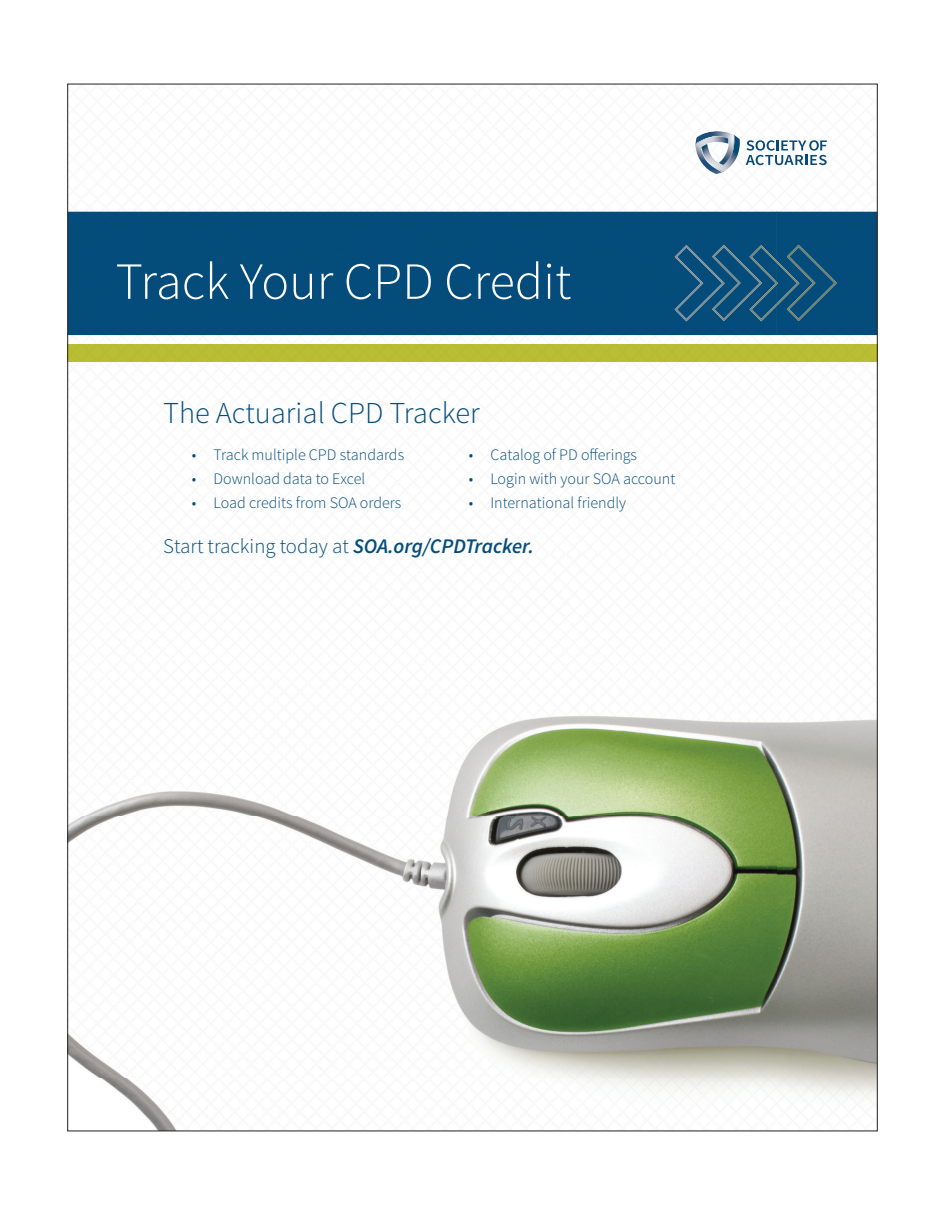
<style>
.page{position:relative;width:945px;height:1215px;background:#fff}
.page>*{position:absolute;margin:0;border:0;box-sizing:border-box;transform-origin:0 0}
.t1{font:300 52.2px "Source Sans Pro";color:#fff}
.t2{font:300 30.45px "Source Sans Pro";color:#044c7b}
.t3{font:300 20.85px "Source Sans Pro";color:#044c7b}
.t4{font:300 16.05px "Source Sans Pro";color:#044c7b}
.s1{font-weight:600;font-style:italic}
</style>
<div class="page">
<img style="left:70px;top:86px;width:806px;height:1043px">
<div style="left:70px;top:344px;width:806px;height:17px;background:#b8bd33"></div>
<img style="left:675px;top:245px;width:37px;height:76px">
<img style="left:712px;top:245px;width:37px;height:76px">
<img style="left:749px;top:245px;width:38px;height:76px">
<img style="left:787px;top:245px;width:50px;height:76px">
<svg style="left:746px;top:140px;width:81px;height:25px"></svg>
<img style="left:695px;top:131px;width:39px;height:4px">
<img style="left:695px;top:172px;width:33px;height:2px">
<img style="left:735px;top:135px;width:5px;height:37px">
<svg style="left:695px;top:135px;width:40px;height:37px"></svg>
<h1 class="t1" style="left:116px;top:250px;width:457px">Track Your CPD Credit</h1>
<h2 class="t2" style="left:163px;top:394px;width:318px">The Actuarial CPD Tracker</h2>
<p class="t4" style="left:192px;top:445px;width:214px">• Track multiple CPD standards</p>
<p class="t4" style="left:192px;top:469px;width:175px">• Download data to Excel</p>
<p class="t4" style="left:192px;top:493px;width:211px">• Load credits from SOA orders</p>
<p class="t4" style="left:469px;top:445px;width:170px">• Catalog of PD offerings</p>
<p class="t4" style="left:469px;top:469px;width:208px">• Login with your SOA account</p>
<p class="t4" style="left:469px;top:493px;width:159px">• International friendly</p>
<p class="t3" style="left:163px;top:534px;width:372px">Start tracking today at <span class="s1">SOA.org/CPDTracker.</span></p>
</div>
